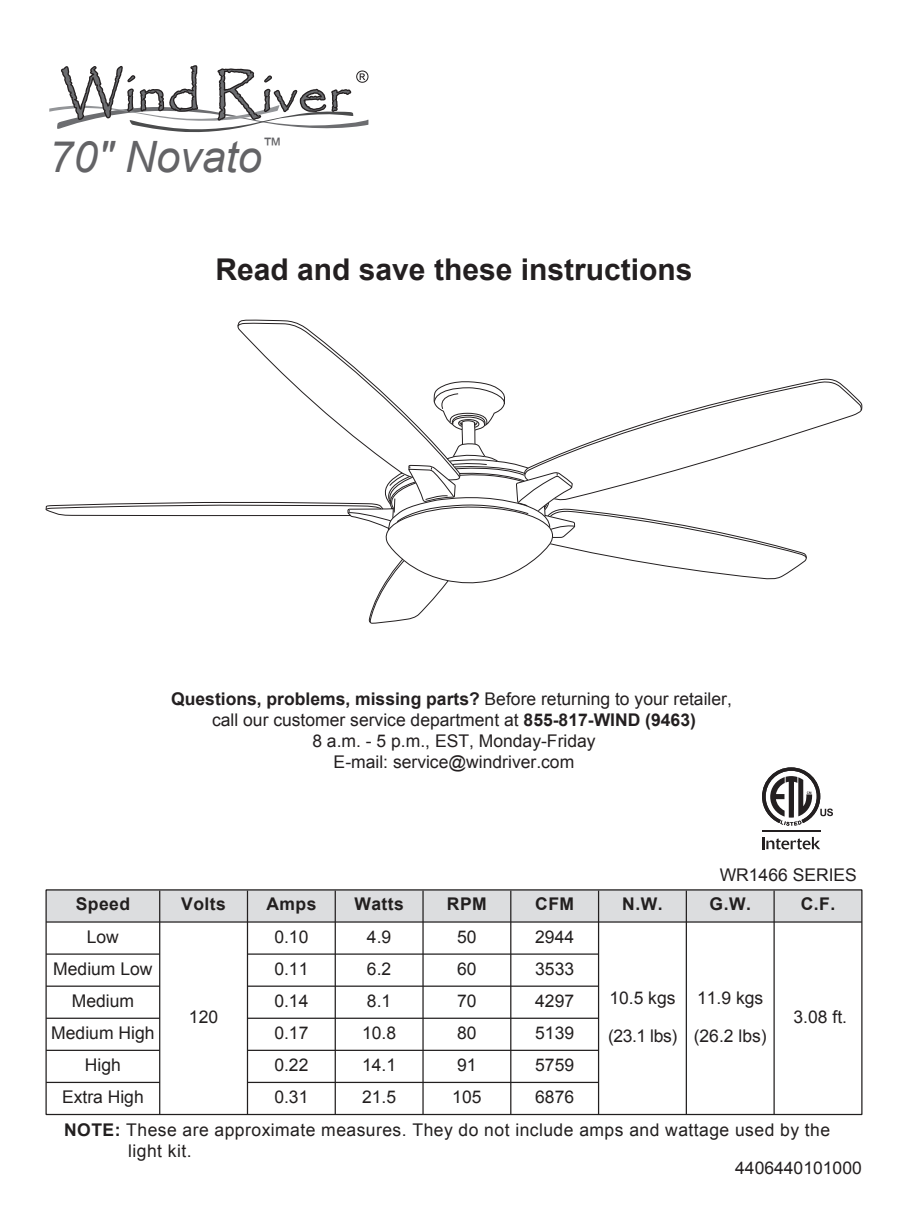
<style>
.page{position:relative;width:908px;height:1219px;background:#fff}
.page>*{position:absolute;margin:0;border:0;box-sizing:border-box;transform-origin:0 0}
.t1{font:italic 43.25px "Arial";color:#636366}
.t2{font:700 30px "Arial";color:#231f20}
.t3{font:italic 20px "Arial";color:#636366}
.t4{font:17.5px/21px "Arial";color:#231f20}
.t5{font:17.5px/32px "Arial";color:#221f1f}
.t6{font:17.5px/21px "Arial";letter-spacing:.025em;color:#221f1f}
.t7{font:700 17.5px "Arial";letter-spacing:.025em;color:#221f1f}
.s1{font-weight:700}
</style>
<div class="page">
<svg style="left:762px;top:837px;width:57px;height:12px"></svg>
<hr style="left:761px;top:830px;width:58px;height:2px;background:#231f20">
<svg style="left:762px;top:767px;width:70px;height:59px"></svg>
<div style="left:46px;top:890px;width:815px;height:32px;background:#dcdddf"></div>
<hr style="left:46px;top:1082px;width:114px;height:1px;background:#221f1f">
<hr style="left:46px;top:1050px;width:114px;height:1px;background:#221f1f">
<hr style="left:46px;top:1018px;width:114px;height:1px;background:#221f1f">
<hr style="left:46px;top:985px;width:114px;height:2px;background:#221f1f">
<hr style="left:46px;top:953px;width:114px;height:2px;background:#221f1f">
<hr style="left:247px;top:1082px;width:351px;height:1px;background:#221f1f">
<hr style="left:247px;top:1050px;width:351px;height:1px;background:#221f1f">
<hr style="left:247px;top:1018px;width:351px;height:1px;background:#221f1f">
<hr style="left:247px;top:985px;width:351px;height:2px;background:#221f1f">
<hr style="left:247px;top:953px;width:351px;height:2px;background:#221f1f">
<hr style="left:46px;top:921px;width:815px;height:2px;background:#221f1f">
<div style="left:45px;top:889px;width:817px;height:226px;border:1px solid #221f1f"></div>
<hr style="left:773px;top:891px;width:1px;height:223px;background:#221f1f">
<hr style="left:247px;top:891px;width:1px;height:223px;background:#221f1f">
<hr style="left:334px;top:891px;width:2px;height:223px;background:#221f1f">
<hr style="left:597px;top:891px;width:2px;height:223px;background:#221f1f">
<hr style="left:685px;top:891px;width:1px;height:223px;background:#221f1f">
<hr style="left:422px;top:891px;width:1px;height:223px;background:#221f1f">
<hr style="left:510px;top:891px;width:1px;height:223px;background:#221f1f">
<hr style="left:159px;top:891px;width:1px;height:223px;background:#221f1f">
<svg style="left:49px;top:65px;width:319px;height:68px"></svg>
<svg style="left:46px;top:323px;width:815px;height:300px"></svg>
<h1 class="t1" style="left:49px;top:129px;width:214px">70" Novato</h1>
<p class="t3" style="left:262px;top:132px;width:21px">™</p>
<h2 class="t2" style="left:215px;top:250px;width:478px">Read and save these instructions</h2>
<p class="t4" style="left:171px;top:689px;width:562px;text-align:center"><span class="s1">Questions, problems, missing parts?</span> Before returning to your retailer, call our customer service department at <span class="s1">855-817-WIND (9463)<br></span>8 a.m. - 5 p.m., EST, Monday-Friday<br>E-mail: service@windriver.com</p>
<p class="t4" style="left:719px;top:865px;width:139px">WR1466 SERIES</p>
<p class="t7" style="left:76px;top:892px;width:56px">Speed</p>
<p class="t7" style="left:181px;top:892px;width:46px">Volts</p>
<p class="t7" style="left:266px;top:892px;width:52px">Amps</p>
<p class="t7" style="left:354px;top:892px;width:51px">Watts</p>
<p class="t7" style="left:447px;top:892px;width:41px">RPM</p>
<p class="t7" style="left:535px;top:892px;width:40px">CFM</p>
<p class="t7" style="left:622px;top:892px;width:42px">N.W.</p>
<p class="t7" style="left:709px;top:892px;width:43px">G.W.</p>
<p class="t7" style="left:800px;top:892px;width:36px">C.F.</p>
<p class="t5" style="left:51px;top:921px;width:105px;text-align:center">Low<br>Medium Low<br>Medium<br>Medium High</p>
<p class="t5" style="left:62px;top:1049px;width:83px;text-align:center">High<br>Extra High</p>
<p class="t5" style="left:189px;top:1001px;width:31px">120</p>
<p class="t5" style="left:274px;top:921px;width:36px;text-align:justify">0.10<br>0.11<br>0.14<br>0.17</p>
<p class="t5" style="left:274px;top:1049px;width:36px">0.22<br>0.31</p>
<p class="t5" style="left:362px;top:921px;width:36px">4.9<br>6.2<br>8.1<br>10.8</p>
<p class="t5" style="left:362px;top:1049px;width:36px">14.1<br>21.5</p>
<p class="t5" style="left:457px;top:921px;width:21px;text-align:justify">50<br>60<br>70<br>80</p>
<p class="t5" style="left:452px;top:1049px;width:31px">91<br>105</p>
<p class="t5" style="left:535px;top:921px;width:40px;text-align:justify">2944<br>3533<br>4297<br>5139</p>
<p class="t5" style="left:535px;top:1049px;width:40px">5759<br>6876</p>
<p class="t4" style="left:608px;top:979px;width:71px;line-height:37.8px">10.5 kgs (23.1 lbs)</p>
<p class="t4" style="left:693px;top:979px;width:74px;line-height:37.8px">11.9 kgs (26.2 lbs)</p>
<p class="t4" style="left:793px;top:1006px;width:55px">3.08 ft.</p>
<p class="t6" style="left:128px;top:1119px;width:703px;text-indent:-64px"><span class="s1">NOTE:</span> These are approximate measures. They do not include amps and wattage used by the light kit.</p>
<p class="t4" style="left:734px;top:1158px;width:128px">4406440101000</p>
</div>
